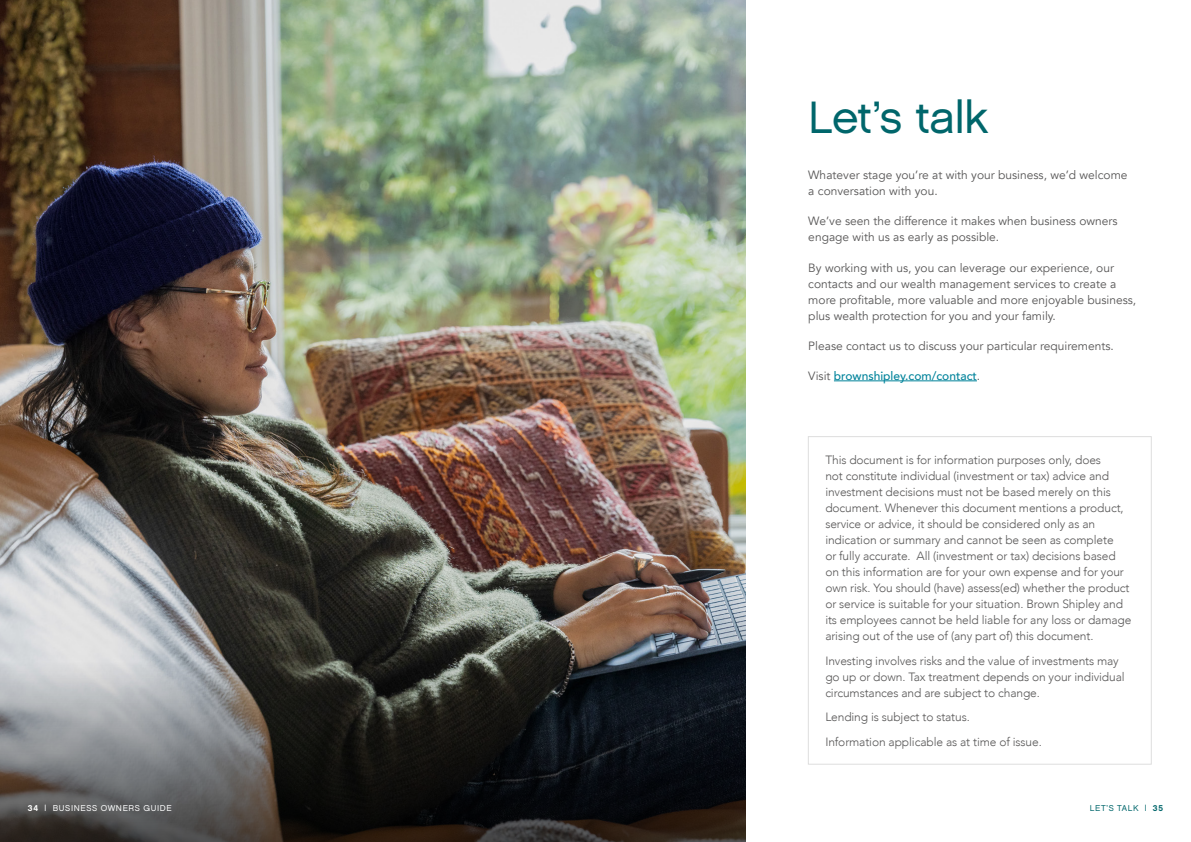
<style>
.page{position:relative;width:1191px;height:842px;background:#fff}
.page>*{position:absolute;margin:0;border:0;box-sizing:border-box;transform-origin:0 0}
.t1{font:45.3px "Chalet London Nineteen Sixty";letter-spacing:-.015em;color:#00666b}
.t2{font:300 12px/16px "Avenir";letter-spacing:-.01em;color:#585757}
.t3{font:12px/16px "Avenir";color:#585757}
.t4{font:500 12px "Avenir";color:#00839b}
.t5{font:8.5px "Chalet London Nineteen Sixty";letter-spacing:.075em;color:#fff}
.t6{font:8.5px "Chalet London Nineteen Sixty";letter-spacing:.065em;color:#00666b}
.s1{font-family:"Chalet New York Nineteen Sixty"}
.s2{font-weight:400;color:#585757}
</style>
<div class="page">
<img style="left:0;top:0;width:745px;height:635px">
<svg style="left:0;top:635px;width:745px;height:207px;background:#414141"></svg>
<hr style="left:834px;top:381px;width:143px;height:1px;background:#00839b">
<div style="left:808px;top:436px;width:343px;height:329px;border:1px solid #dedede"></div>
<p class="t5" style="left:28px;top:803px;width:145px"><span class="s1">34</span> | BUSINESS OWNERS GUIDE</p>
<h1 class="t1" style="left:808px;top:90px;width:182px">Let’s talk</h1>
<p class="t3" style="left:808px;top:167px;width:321px">Whatever stage you’re at with your business, we’d welcome a conversation with you.</p>
<p class="t3" style="left:808px;top:213px;width:311px">We’ve seen the difference it makes when business owners engage with us as early as possible.</p>
<p class="t3" style="left:808px;top:260px;width:329px">By working with us, you can leverage our experience, our contacts and our wealth management services to create a more profitable, more valuable and more enjoyable business, plus wealth protection for you and your family.</p>
<p class="t3" style="left:808px;top:338px;width:307px">Please contact us to discuss your particular requirements.</p>
<p class="t4" style="left:808px;top:365px;width:173px"><span class="s2">Visit</span> brownshipley.com/contact<span class="s2">.</span></p>
<p class="t2" style="left:825px;top:452px;width:308px">This document is for information purposes only, does<br>not constitute individual (investment or tax) advice and investment decisions must not be based merely on this document. Whenever this document mentions a product, service or advice, it should be considered only as an indication or summary and cannot be seen as complete<br>or fully accurate. All (investment or tax) decisions based on this information are for your own expense and for your own risk. You should (have) assess(ed) whether the product or service is suitable for your situation. Brown Shipley and its employees cannot be held liable for any loss or damage arising out of the use of (any part of) this document.</p>
<p class="t2" style="left:825px;top:652px;width:301px">Investing involves risks and the value of investments may go up or down. Tax treatment depends on your individual circumstances and are subject to change.</p>
<p class="t2" style="left:825px;top:705px;width:218px;line-height:24.5px">Lending is subject to status.<br>Information applicable as at time of issue.</p>
<p class="t6" style="left:1089px;top:803px;width:75px">LET’S TALK | <span class="s1">35</span></p>
</div>
